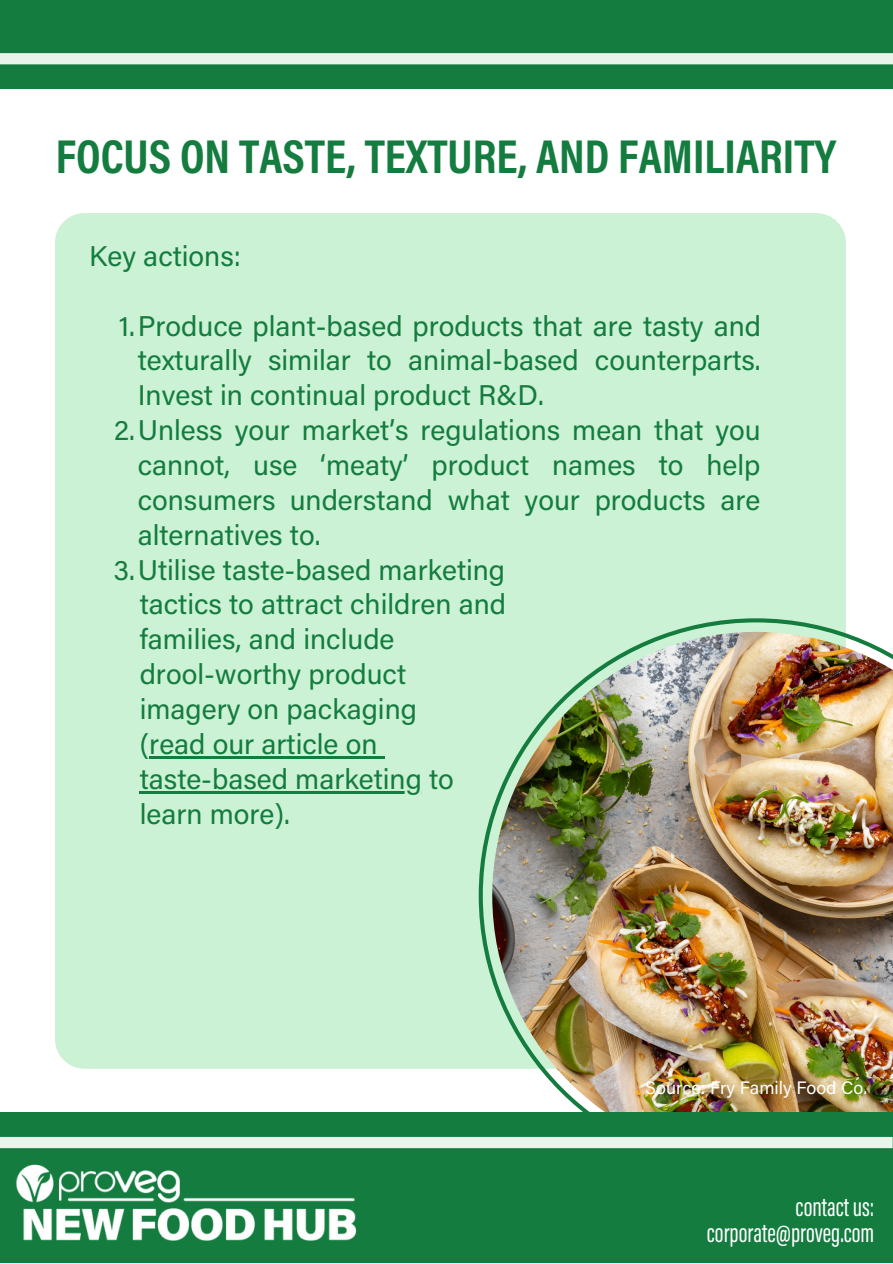
<style>
.page{position:relative;width:893px;height:1264px;background:#fff}
.page>*{position:absolute;margin:0;border:0;box-sizing:border-box;transform-origin:0 0}
.t1{font:700 48px "Acumin Pro Cond";color:#147c3f}
.t2{font:28.5px/34.8px "Acumin Pro";color:#147c3f;text-align:justify}
.t3{font:27px "Acumin Pro Extra Cond";color:#fff}
.t4{font:18px "Acumin Pro";color:#fff}
</style>
<div class="page">
<div style="left:55px;top:213px;width:790px;height:855px;background:#cbf2d4;border-radius:30px"></div>
<svg style="left:478px;top:618px;width:368px;height:451px"></svg>
<img style="left:492px;top:632px;width:400px;height:480px">
<div style="left:0;top:1112px;width:892px;height:150px;background:#147c3f"></div>
<div style="left:0;top:1136px;width:892px;height:12px;background:#e9f5eb"></div>
<img style="left:0;top:1148px;width:380px;height:93px">
<div style="left:0;top:0;width:892px;height:89px;background:#147c3f"></div>
<div style="left:0;top:53px;width:892px;height:11px;background:#e9f5eb"></div>
<hr style="left:149px;top:756px;width:228px;height:2px;background:#147c3f">
<svg style="left:377px;top:756px;width:8px;height:2px"></svg>
<hr style="left:140px;top:791px;width:282px;height:2px;background:#147c3f">
<p class="t1" style="left:56px;top:137px;width:782px">FOCUS ON TASTE, TEXTURE, AND FAMILIARITY</p>
<p class="t2" style="left:89px;top:242px;width:153px">Key actions:</p>
<p class="t2" style="left:138px;top:311px;width:625px;text-indent:-19px">1.Produce plant-based products that are tasty and texturally similar to animal-based counterparts.<br>Invest in continual product R&amp;D.</p>
<p class="t2" style="left:138px;top:416px;width:624px;text-indent:-24px">2.Unless your market’s regulations mean that you cannot, use ‘meaty’ product names to help consumers understand what your products are alternatives to.</p>
<p class="t2" style="left:113px;top:555px;width:393px">3.Utilise taste-based marketing</p>
<p class="t2" style="left:140px;top:590px;width:368px">tactics to attract children and</p>
<p class="t2" style="left:140px;top:625px;width:256px">families, and include</p>
<p class="t2" style="left:140px;top:660px;width:268px">drool-worthy product</p>
<p class="t2" style="left:140px;top:695px;width:279px">imagery on packaging</p>
<p class="t2" style="left:140px;top:729px;width:239px">(read our article on</p>
<p class="t2" style="left:140px;top:764px;width:315px">taste-based marketing to</p>
<p class="t2" style="left:140px;top:799px;width:152px">learn more).</p>
<p class="t4" style="left:645px;top:1080px;width:223px">Source: Fry Family Food Co.</p>
<p class="t3" style="left:795px;top:1196px;width:80px">contactus:</p>
<p class="t3" style="left:706px;top:1222px;width:169px">corporate@proveg.com</p>
</div>
